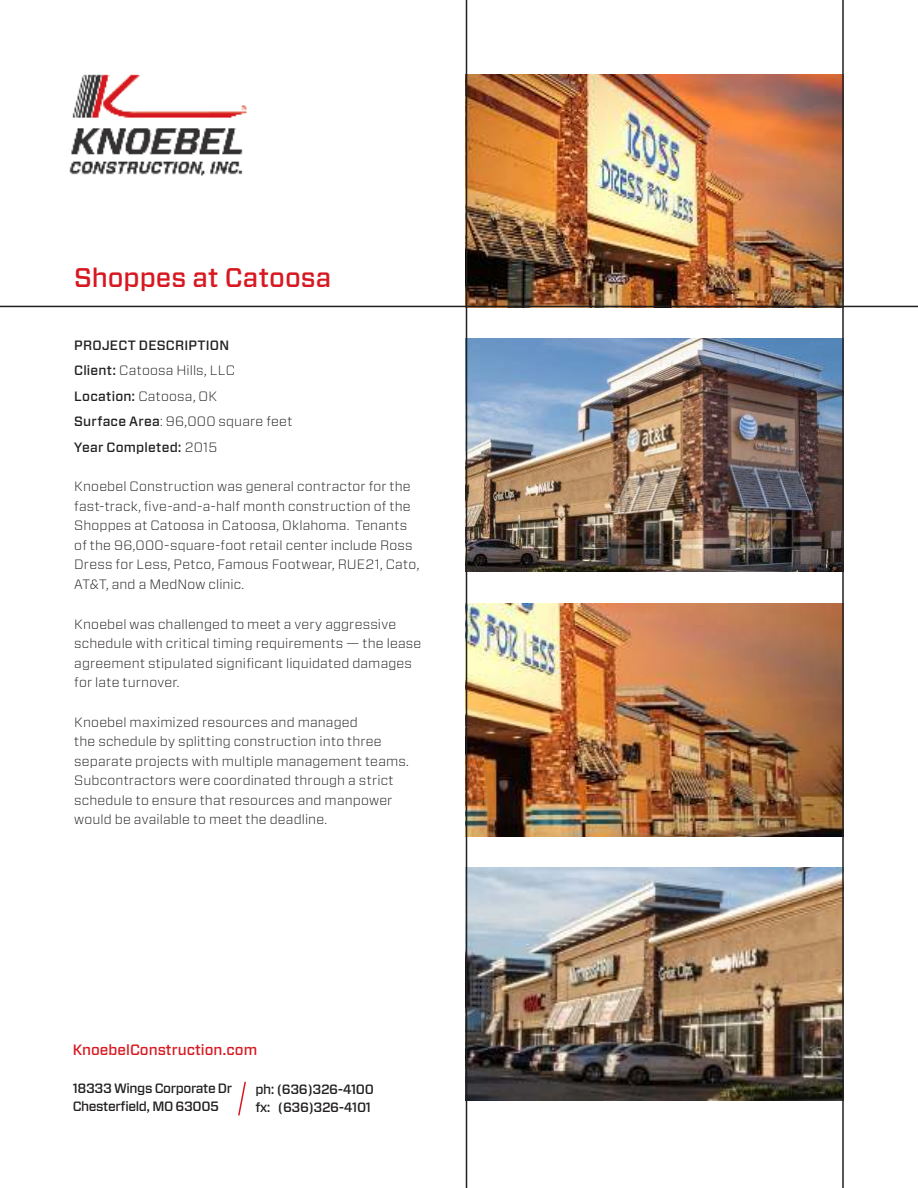
<style>
.page{position:relative;width:918px;height:1188px;background:#fff}
.page>*{position:absolute;margin:0;border:0;box-sizing:border-box;transform-origin:0 0}
.t1{font:500 27px "Forza";color:#d71820}
.t2{font:500 15px "Forza";color:#d71820}
.t3{font:300 13.5px/19.5px "Forza";letter-spacing:.01em;color:#221f1f}
.t4{font:500 13.5px/25.5px "Forza";letter-spacing:.015em;color:#221f1f}
.t5{font:500 13.5px/18px "Forza";letter-spacing:-.03em;color:#221f1f}
.s1{font-weight:300}
</style>
<div class="page">
<img style="left:467px;top:603px;width:375px;height:233px">
<img style="left:467px;top:868px;width:375px;height:233px">
<img style="left:467px;top:339px;width:375px;height:233px">
<img style="left:467px;top:74px;width:375px;height:232px">
<hr style="left:0;top:306px;width:918px;height:1px;background:#221f1f">
<hr style="left:842px;top:0;width:2px;height:1188px;background:#221f1f">
<hr style="left:466px;top:0;width:1px;height:1188px;background:#221f1f">
<svg style="left:238px;top:1081px;width:8px;height:35px"></svg>
<img style="left:69px;top:74px;width:178px;height:102px">
<h1 class="t1" style="left:74px;top:265px;width:259px">Shoppes at Catoosa</h1>
<p class="t4" style="left:74px;top:333px;width:220px">PROJECT DESCRIPTION<br>Client: <span class="s1">Catoosa Hills, LLC<br></span>Location: <span class="s1">Catoosa, OK<br></span>Surface Area<span class="s1">: 96,000 square feet<br></span>Year Completed: <span class="s1">2015</span></p>
<p class="t3" style="left:74px;top:478px;width:347px">Knoebel Construction was general contractor for the fast-track, five-and-a-half month construction of the Shoppes at Catoosa in Catoosa, Oklahoma. Tenants of the 96,000-square-foot retail center include Ross Dress for Less, Petco, Famous Footwear, RUE21, Cato, AT&amp;T, and a MedNow clinic.</p>
<p class="t3" style="left:74px;top:615px;width:349px">Knoebel was challenged to meet a very aggressive schedule with critical timing requirements — the lease agreement stipulated significant liquidated damages for late turnover.</p>
<p class="t3" style="left:74px;top:713px;width:336px">Knoebel maximized resources and managed<br>the schedule by splitting construction into three separate projects with multiple management teams.<br>Subcontractors were coordinated through a strict schedule to ensure that resources and manpower would be available to meet the deadline.</p>
<p class="t2" style="left:73px;top:1043px;width:186px">KnoebelConstruction.com</p>
<p class="t5" style="left:73px;top:1080px;width:161px">18333 Wings Corporate Dr<br>Chesterfield, MO 63005</p>
<p class="t5" style="left:255px;top:1081px;width:120px">ph: (636)326-4100 fx: (636)326-4101</p>
</div>
